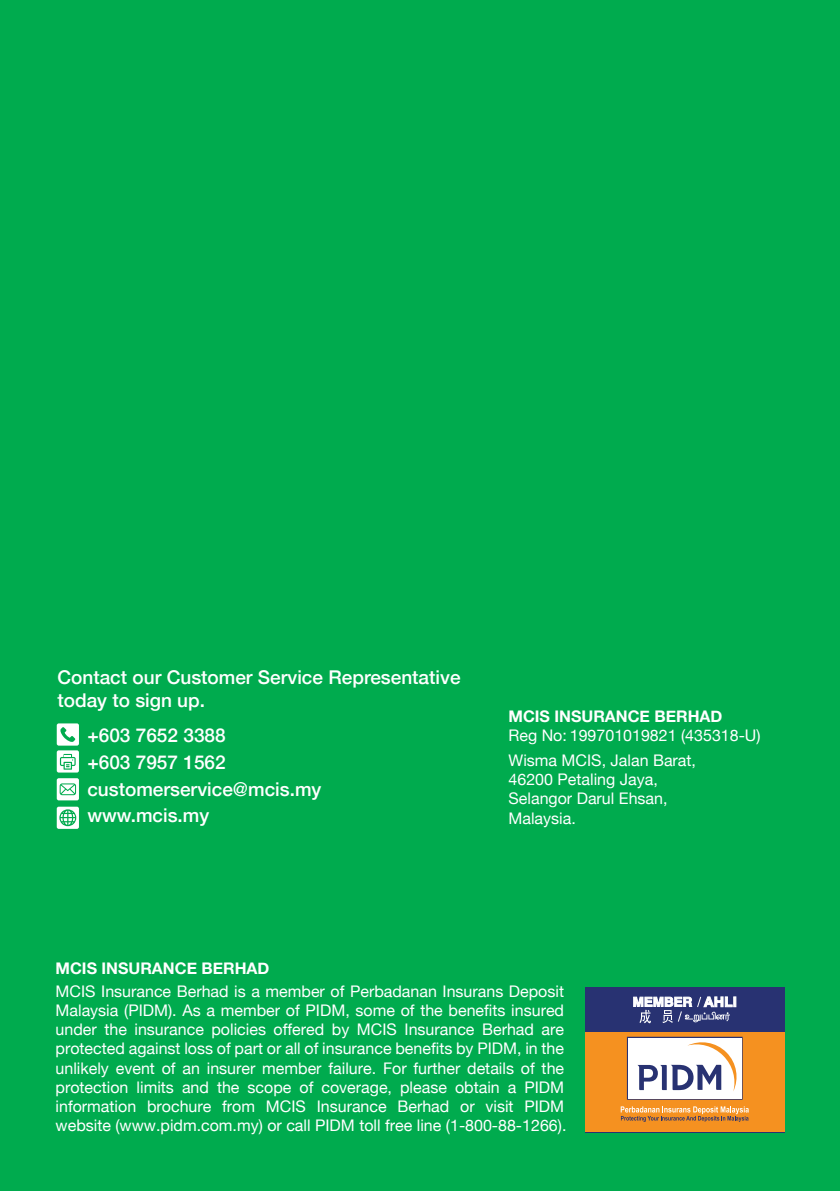
<style>
.page{position:relative;width:840px;height:1191px;background:#fff}
.page>*{position:absolute;margin:0;border:0;box-sizing:border-box;transform-origin:0 0}
.t1{font:500 19px/26.8px "Helvetica Neue";color:#fff}
.t2{font:16px/19.2px "Helvetica Neue";color:#fff}
.t3{font:700 16px "Helvetica Neue";color:#fff}
</style>
<div class="page">
<div style="left:0;top:0;width:839px;height:1191px;background:#00ab4e"></div>
<div style="left:584px;top:987px;width:200px;height:145px;background:#283272"></div>
<div style="left:584px;top:1032px;width:200px;height:100px;background:#f59120"></div>
<svg style="left:633px;top:997px;width:102px;height:26px"></svg>
<svg style="left:626px;top:1036px;width:116px;height:63px;background:#d8d5da"></svg>
<svg style="left:620px;top:1106px;width:128px;height:15px"></svg>
<svg style="left:57px;top:723px;width:22px;height:49px"></svg>
<svg style="left:57px;top:778px;width:22px;height:22px"></svg>
<svg style="left:57px;top:806px;width:22px;height:23px"></svg>
<p class="t1" style="left:57px;top:664px;width:404px;line-height:22.8px">Contact our Customer Service Representative today to sign up.</p>
<p class="t1" style="left:87px;top:720px;width:140px">+603 7652 3388 +603 7957 1562</p>
<p class="t1" style="left:87px;top:774px;width:235px">customerservice@mcis.my www.mcis.my</p>
<p class="t3" style="left:508px;top:703px;width:215px">MCIS INSURANCE BERHAD</p>
<p class="t2" style="left:508px;top:726px;width:253px">Reg No: 199701019821 (435318-U)</p>
<p class="t2" style="left:508px;top:751px;width:189px">Wisma MCIS, Jalan Barat,<br>46200 Petaling Jaya,<br>Selangor Darul Ehsan,<br>Malaysia.</p>
<p class="t3" style="left:56px;top:955px;width:215px">MCIS INSURANCE BERHAD</p>
<p class="t2" style="left:56px;top:982px;width:512px">MCIS Insurance Berhad is a member of Perbadanan Insurans Deposit Malaysia (PIDM). As a member of PIDM, some of the benefits insured under the insurance policies offered by MCIS Insurance Berhad are protected against loss of part or all of insurance benefits by PIDM, in the unlikely event of an insurer member failure. For further details of the protection limits and the scope of coverage, please obtain a PIDM information brochure from MCIS Insurance Berhad or visit PIDM website (www.pidm.com.my) or call PIDM toll free line (1-800-88-1266).</p>
</div>
